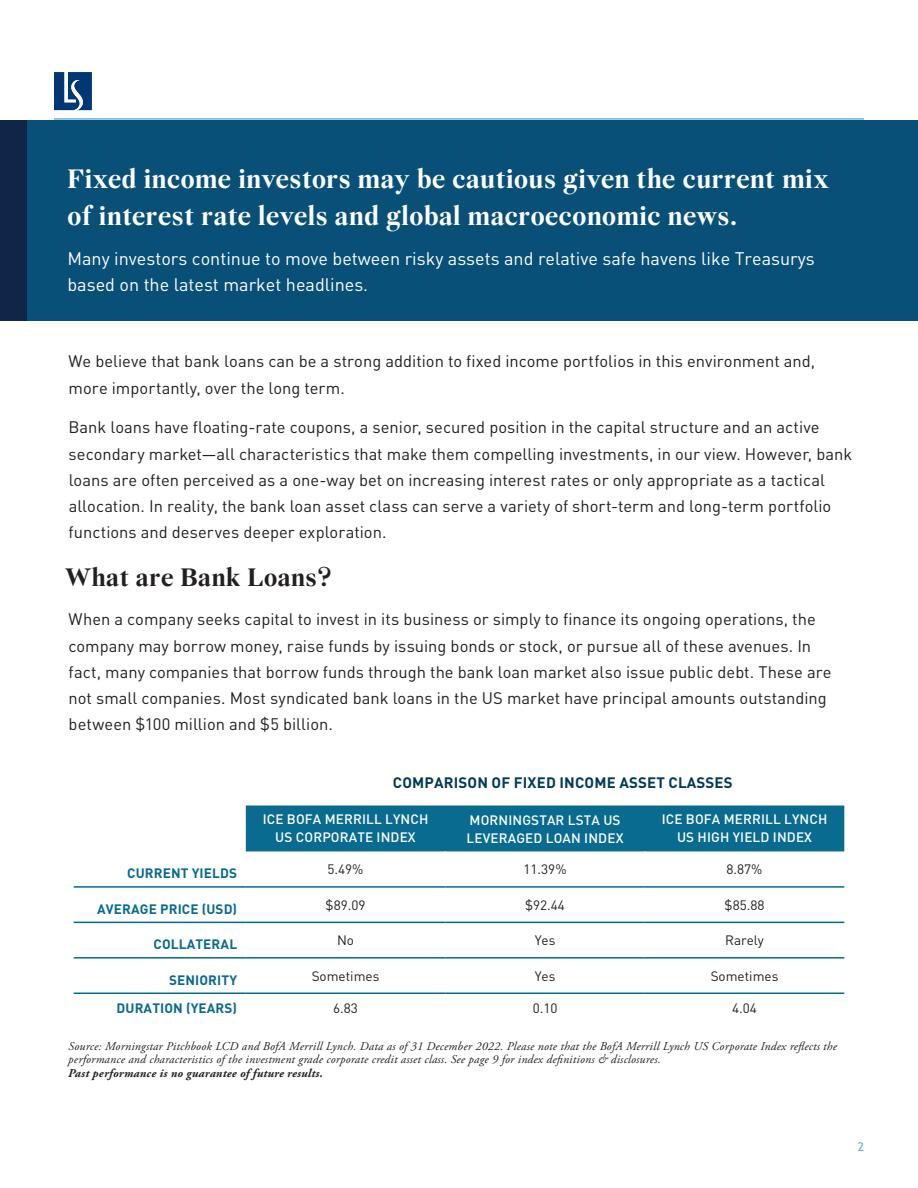
<style>
.page{position:relative;width:918px;height:1188px;background:#fff}
.page>*{position:absolute;margin:0;border:0;box-sizing:border-box;transform-origin:0 0}
.Body_Copy{font:700 28.5px/37.5px "Wremena";letter-spacing:.015em;color:#fff}
.Section_Header_new{font:700 27px "Wremena";letter-spacing:.015em;color:#231f20}
.Body_Copy-2{font:18px/26.2px "DINOT";color:#fff}
.BodyCopy_new{font:16.5px/26.2px "DINOT";color:#231f20}
.chart_title{font:700 15px "DINOT";letter-spacing:.01em;color:#023b5a}
.Headers{font:500 13.5px/18px "DINOT";letter-spacing:.01em;color:#fff;text-align:center}
.Copy{font:13.5px "DINOT";color:#231f20}
.Labels_-_Left_Column{font:700 13.5px "DINOT";letter-spacing:.01em;color:#086b8f}
.t1{font:italic 12px/13.5px "Adobe Garamond Pro";letter-spacing:.02em;color:#231f20}
.t2{font:italic 700 12px "Adobe Garamond Pro";letter-spacing:.02em;color:#231f20}
.t3{font:12px "Trebuchet MS";color:#5db2e4}
</style>
<div class="page">
<div style="left:0;top:120px;width:918px;height:201px;background:#085077"></div>
<div style="left:0;top:120px;width:27px;height:201px;background:#102547"></div>
<div style="left:246px;top:806px;width:598px;height:45px;background:#086b8f"></div>
<hr style="left:74px;top:886px;width:172px;height:2px;background:#006a8e">
<hr style="left:74px;top:922px;width:172px;height:1px;background:#006a8e">
<hr style="left:74px;top:957px;width:172px;height:2px;background:#006a8e">
<hr style="left:74px;top:993px;width:172px;height:1px;background:#006a8e">
<hr style="left:246px;top:886px;width:199px;height:2px;background:#006a8e">
<hr style="left:445px;top:886px;width:200px;height:2px;background:#006a8e">
<hr style="left:645px;top:886px;width:199px;height:2px;background:#006a8e">
<hr style="left:246px;top:922px;width:199px;height:1px;background:#006a8e">
<hr style="left:445px;top:922px;width:200px;height:1px;background:#006a8e">
<hr style="left:645px;top:922px;width:199px;height:1px;background:#006a8e">
<hr style="left:246px;top:957px;width:199px;height:2px;background:#006a8e">
<hr style="left:445px;top:957px;width:200px;height:2px;background:#006a8e">
<hr style="left:645px;top:957px;width:199px;height:2px;background:#006a8e">
<hr style="left:246px;top:993px;width:199px;height:1px;background:#006a8e">
<hr style="left:445px;top:993px;width:200px;height:1px;background:#006a8e">
<hr style="left:645px;top:993px;width:199px;height:1px;background:#006a8e">
<hr style="left:54px;top:118px;width:810px;height:2px;background:#73aede">
<svg style="left:54px;top:72px;width:38px;height:38px"></svg>
<p class="Body_Copy" style="left:68px;top:161px;width:763px">Fixed income investors may be cautious given the current mix of interest rate levels and global macroeconomic news.</p>
<p class="Body_Copy-2" style="left:68px;top:245px;width:749px">Many investors continue to move between risky assets and relative safe havens like Treasurys based on the latest market headlines.</p>
<p class="BodyCopy_new" style="left:69px;top:348px;width:748px">We believe that bank loans can be a strong addition to fixed income portfolios in this environment and, more importantly, over the long term.</p>
<p class="BodyCopy_new" style="left:68px;top:414px;width:785px">Bank loans have floating-rate coupons, a senior, secured position in the capital structure and an active secondary market—all characteristics that make them compelling investments, in our view. However, bank loans are often perceived as a one-way bet on increasing interest rates or only appropriate as a tactical allocation. In reality, the bank loan asset class can serve a variety of short-term and long-term portfolio functions and deserves deeper exploration.</p>
<p class="Section_Header_new" style="left:65px;top:561px;width:269px">What are Bank Loans?</p>
<p class="BodyCopy_new" style="left:68px;top:606px;width:765px">When a company seeks capital to invest in its business or simply to finance its ongoing operations, the company may borrow money, raise funds by issuing bonds or stock, or pursue all of these avenues. In fact, many companies that borrow funds through the bank loan market also issue public debt. These are not small companies. Most syndicated bank loans in the US market have principal amounts outstanding between $100 million and $5 billion.</p>
<p class="chart_title" style="left:393px;top:773px;width:341px">COMPARISON OF FIXED INCOME ASSET CLASSES</p>
<p class="Headers" style="left:263px;top:810px;width:167px">ICE BOFA MERRILL LYNCH<br>US CORPORATE INDEX</p>
<p class="Headers" style="left:467px;top:811px;width:158px;text-align:left">MORNINGSTAR LSTA US<br>LEVERAGED LOAN INDEX</p>
<p class="Headers" style="left:662px;top:810px;width:167px">ICE BOFA MERRILL LYNCH<br>US HIGH YIELD INDEX</p>
<p class="Labels_-_Left_Column" style="left:127px;top:865px;width:111px">CURRENT YIELDS</p>
<p class="Copy" style="left:328px;top:861px;width:38px">5.49%</p>
<p class="Copy" style="left:524px;top:861px;width:45px">11.39%</p>
<p class="Copy" style="left:727px;top:861px;width:38px">8.87%</p>
<p class="Labels_-_Left_Column" style="left:97px;top:900px;width:142px">AVERAGE PRICE (USD)</p>
<p class="Copy" style="left:326px;top:896px;width:41px">$89.09</p>
<p class="Copy" style="left:525px;top:896px;width:41px">$92.44</p>
<p class="Copy" style="left:725px;top:896px;width:41px">$85.88</p>
<p class="Labels_-_Left_Column" style="left:154px;top:935px;width:85px">COLLATERAL</p>
<p class="Copy" style="left:337px;top:932px;width:19px">No</p>
<p class="Copy" style="left:535px;top:932px;width:22px">Yes</p>
<p class="Copy" style="left:725px;top:932px;width:40px">Rarely</p>
<p class="Labels_-_Left_Column" style="left:169px;top:971px;width:70px">SENIORITY</p>
<p class="Copy" style="left:312px;top:967px;width:69px">Sometimes</p>
<p class="Copy" style="left:535px;top:967px;width:22px">Yes</p>
<p class="Copy" style="left:711px;top:967px;width:69px">Sometimes</p>
<p class="Labels_-_Left_Column" style="left:116px;top:1000px;width:122px">DURATION (YEARS)</p>
<p class="Copy" style="left:333px;top:1000px;width:26px">6.83</p>
<p class="Copy" style="left:533px;top:1000px;width:26px">0.10</p>
<p class="Copy" style="left:732px;top:1000px;width:26px">4.04</p>
<p class="t1" style="left:68px;top:1039px;width:770px">Source: Morningstar Pitchbook LCD and BofA Merrill Lynch. Data as of 31 December 2022. Please note that the BofA Merrill Lynch US Corporate Index reflects the performance and characteristics of the investment grade corporate credit asset class. See page 9 for index definitions &amp; disclosures.</p>
<p class="t2" style="left:68px;top:1066px;width:256px">Past performance is no guarantee of future results.</p>
<p class="t3" style="left:858px;top:1140px;width:8px">2</p>
</div>
